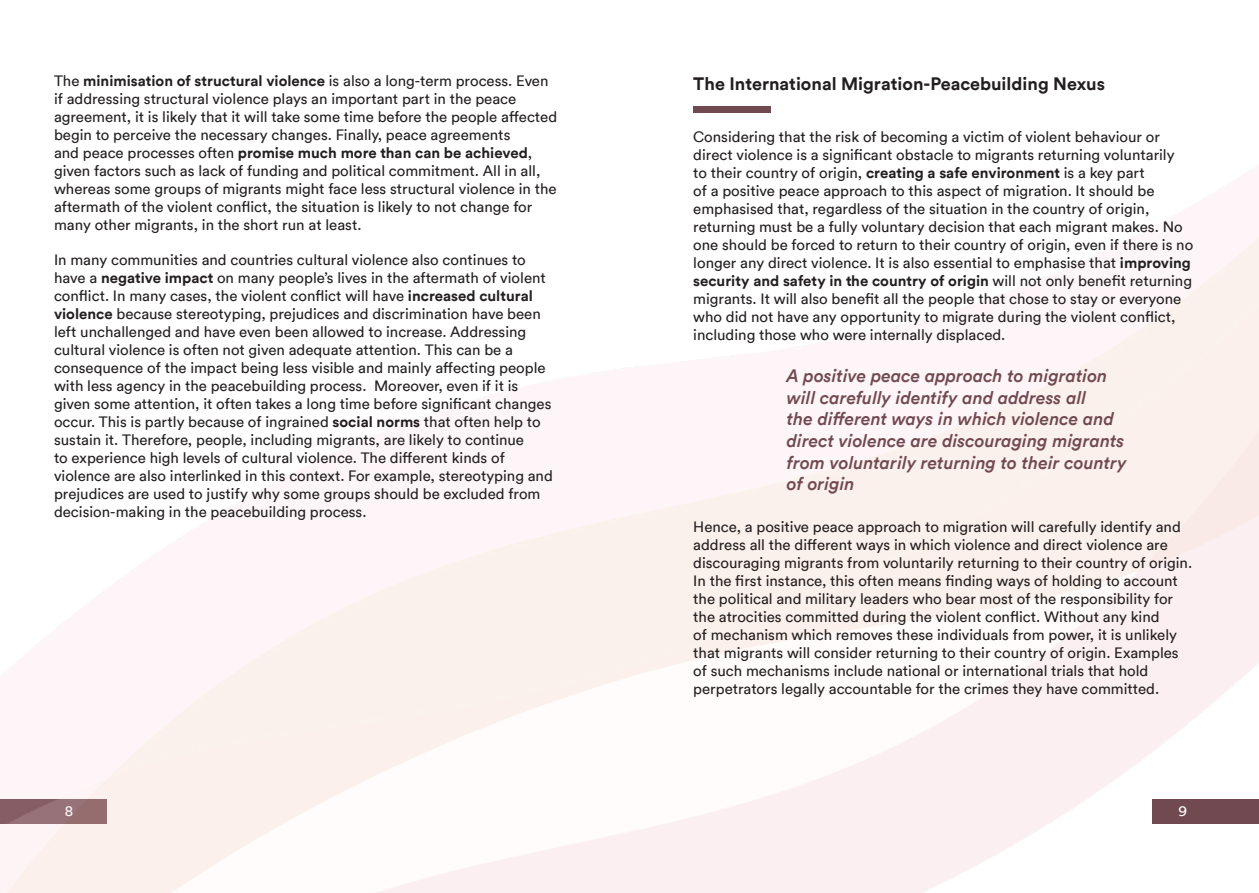
<style>
.page{position:relative;width:1259px;height:893px;background:#fff}
.page>*{position:absolute;margin:0;border:0;box-sizing:border-box;transform-origin:0 0}
.Quotes{font:italic 500 18px/21.6px "Circular";color:#714951}
.SECTIONS{font:700 18px "Circular";color:#231f20}
.t1{font:15px/18px "Circular";color:#231f20}
.t2{font:15px "Circular";color:#fff}
.s1{font-weight:700}
</style>
<div class="page">
<img style="left:0;top:237px;width:1259px;height:656px">
<div style="left:693px;top:106px;width:78px;height:7px;background:#714951"></div>
<p class="t1" style="left:54px;top:71px;width:505px">The <span class="s1">minimisation of structural violence</span> is also a long-term process. Even if addressing structural violence plays an important part in the peace agreement, it is likely that it will take some time before the people affected begin to perceive the necessary changes. Finally, peace agreements<br>and peace processes often <span class="s1">promise much more than can be achieved</span>, given factors such as lack of funding and political commitment. All in all, whereas some groups of migrants might face less structural violence in the aftermath of the violent conflict, the situation is likely to not change for many other migrants, in the short run at least.</p>
<p class="t1" style="left:54px;top:250px;width:500px">In many communities and countries cultural violence also continues to have a <span class="s1">negative impact</span> on many people’s lives in the aftermath of violent conflict. In many cases, the violent conflict will have <span class="s1">increased cultural violence</span> because stereotyping, prejudices and discrimination have been left unchallenged and have even been allowed to increase. Addressing cultural violence is often not given adequate attention. This can be a consequence of the impact being less visible and mainly affecting people with less agency in the peacebuilding process. Moreover, even if it is given some attention, it often takes a long time before significant changes occur. This is partly because of ingrained <span class="s1">social norms</span> that often help to sustain it. Therefore, people, including migrants, are likely to continue<br>to experience high levels of cultural violence. The different kinds of violence are also interlinked in this context. For example, stereotyping and prejudices are used to justify why some groups should be excluded from decision-making in the peacebuilding process.</p>
<p class="SECTIONS" style="left:693px;top:72px;width:413px">The International Migration-Peacebuilding Nexus</p>
<p class="t1" style="left:693px;top:127px;width:501px">Considering that the risk of becoming a victim of violent behaviour or direct violence is a significant obstacle to migrants returning voluntarily<br>to their country of origin, <span class="s1">creating a safe environment</span> is a key part<br>of a positive peace approach to this aspect of migration. It should be emphasised that, regardless of the situation in the country of origin, returning must be a fully voluntary decision that each migrant makes. No one should be forced to return to their country of origin, even if there is no longer any direct violence. It is also essential to emphasise that <span class="s1">improving security and safety in the country of origin</span> will not only benefit returning migrants. It will also benefit all the people that chose to stay or everyone who did not have any opportunity to migrate during the violent conflict, including those who were internally displaced.</p>
<p class="Quotes" style="left:787px;top:365px;width:341px">A positive peace approach to migration will carefully identify and address all<br>the different ways in which violence and direct violence are discouraging migrants from voluntarily returning to their country of origin</p>
<p class="t1" style="left:693px;top:518px;width:500px">Hence, a positive peace approach to migration will carefully identify and address all the different ways in which violence and direct violence are discouraging migrants from voluntarily returning to their country of origin.<br>In the first instance, this often means finding ways of holding to account the political and military leaders who bear most of the responsibility for the atrocities committed during the violent conflict. Without any kind<br>of mechanism which removes these individuals from power, it is unlikely that migrants will consider returning to their country of origin. Examples of such mechanisms include national or international trials that hold perpetrators legally accountable for the crimes they have committed.</p>
<p class="t2" style="left:65px;top:801px;width:10px">8</p>
<p class="t2" style="left:1178px;top:801px;width:10px">9</p>
</div>
